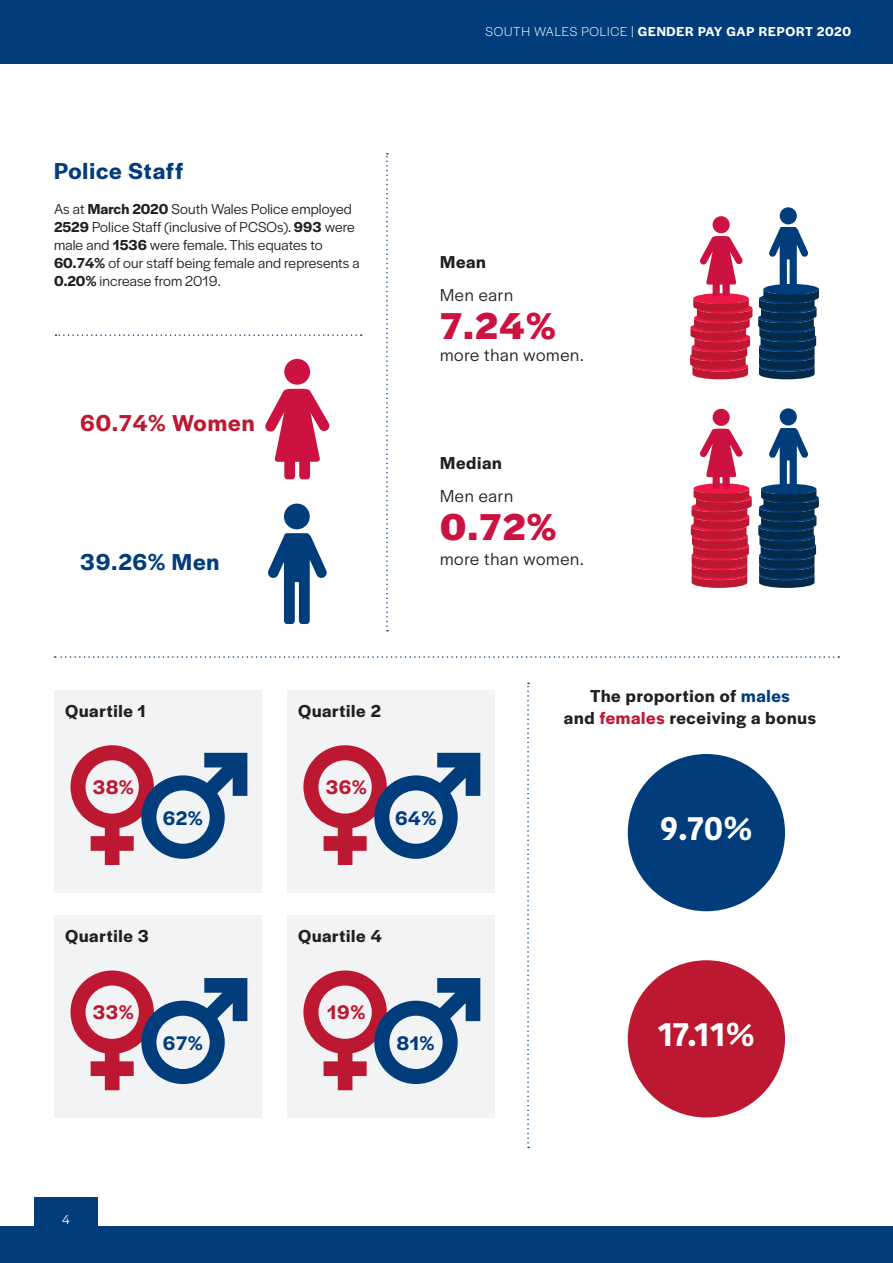
<style>
.page{position:relative;width:893px;height:1263px;background:#fff}
.page>*{position:absolute;margin:0;border:0;box-sizing:border-box;transform-origin:0 0}
.subtitle{font:700 39px "Halyard Display";color:#cc1240}
.t1{font:700 33px "Kohinoor Devanagari";color:#fff}
.t2{font:600 24px "Halyard Display";letter-spacing:.04em;color:#013c7b}
.t3{font:600 24px "Halyard Display";letter-spacing:.04em;color:#bd1832}
.t4{font:600 20.4px "Halyard Display";letter-spacing:.035em;color:#bd1832}
.t5{font:600 20.4px "Halyard Display";letter-spacing:.035em;color:#013c7b}
.subtitle-2{font:600 18px/21.6px "Halyard Display";letter-spacing:.04em;color:#231f20;text-align:center}
.subtitle-3{font:18px "Halyard Display";letter-spacing:.04em;color:#231f20}
.content{font:15px/18px "Halyard Display";letter-spacing:.01em;color:#231f20}
.t6{font:600 13.5px "Halyard Display";letter-spacing:.055em;color:#fff}
.t7{font:13.5px "Halyard Display";color:#fff}
.s1{font-weight:300}
.s2{font-weight:600}
.s3{color:#013c7b}
.s4{color:#bd1832}
</style>
<div class="page">
<div style="left:0;top:1226px;width:893px;height:37px;background:#013c7b"></div>
<div style="left:34px;top:1197px;width:64px;height:66px;background:#013c7b"></div>
<div style="left:0;top:0;width:893px;height:64px;background:#013c7b"></div>
<svg style="left:55px;top:656px;width:784px;height:2px"></svg>
<svg style="left:386px;top:153px;width:2px;height:478px"></svg>
<div style="left:284px;top:359px;width:26px;height:26px;background:#cc1240;border-radius:50%"></div>
<svg style="left:265px;top:389px;width:65px;height:90px"></svg>
<div style="left:284px;top:504px;width:26px;height:25px;background:#013c7b;border-radius:50%"></div>
<svg style="left:268px;top:533px;width:59px;height:91px"></svg>
<svg style="left:55px;top:334px;width:307px;height:2px"></svg>
<div style="left:54px;top:690px;width:208px;height:203px;background:#f2f3f4"></div>
<svg style="left:70px;top:745px;width:177px;height:120px"></svg>
<svg style="left:527px;top:683px;width:2px;height:465px"></svg>
<div style="left:628px;top:754px;width:157px;height:157px;background:#013c7b;border-radius:50%"></div>
<div style="left:628px;top:960px;width:157px;height:157px;background:#bd1832;border-radius:50%"></div>
<div style="left:780px;top:408px;width:17px;height:17px;background:#013c7b;border-radius:50%"></div>
<div style="left:287px;top:690px;width:208px;height:203px;background:#f2f3f4"></div>
<svg style="left:303px;top:745px;width:177px;height:120px"></svg>
<div style="left:54px;top:915px;width:208px;height:203px;background:#f2f3f4"></div>
<svg style="left:70px;top:970px;width:177px;height:120px"></svg>
<div style="left:287px;top:915px;width:208px;height:203px;background:#f2f3f4"></div>
<svg style="left:303px;top:970px;width:177px;height:120px"></svg>
<div style="left:713px;top:216px;width:17px;height:17px;background:#cc1240;border-radius:50%"></div>
<svg style="left:690px;top:236px;width:62px;height:143px"></svg>
<div style="left:780px;top:207px;width:17px;height:17px;background:#013c7b;border-radius:50%"></div>
<svg style="left:758px;top:227px;width:61px;height:152px"></svg>
<div style="left:713px;top:409px;width:17px;height:17px;background:#cc1240;border-radius:50%"></div>
<svg style="left:691px;top:429px;width:61px;height:159px"></svg>
<svg style="left:758px;top:428px;width:61px;height:160px"></svg>
<p class="t6" style="left:485px;top:22px;width:367px"><span class="s1">SOUTH WALES POLICE |</span> GENDER PAY GAP REPORT 2020</p>
<p class="t2" style="left:54px;top:154px;width:131px">Police Staff</p>
<p class="content" style="left:54px;top:199px;width:307px">As at <span class="s2">March 2020</span> South Wales Police employed <span class="s2">2529</span> Police Staff (inclusive of PCSOs). <span class="s2">993</span> were male and <span class="s2">1536</span> were female. This equates to <span class="s2">60.74%</span> of our staff being female and represents a <span class="s2">0.20%</span> increase from 2019.</p>
<p class="t3" style="left:80px;top:405px;width:176px">60.74% Women</p>
<p class="t2" style="left:80px;top:544px;width:141px">39.26% Men</p>
<p class="subtitle-2" style="left:440px;top:250px;width:47px">Mean</p>
<p class="subtitle-3" style="left:440px;top:283px;width:75px">Men earn</p>
<p class="subtitle" style="left:440px;top:298px;width:117px">7.24%</p>
<p class="subtitle-3" style="left:440px;top:342px;width:145px">more than women.</p>
<p class="subtitle-2" style="left:440px;top:451px;width:63px">Median</p>
<p class="subtitle-3" style="left:440px;top:484px;width:75px">Men earn</p>
<p class="subtitle" style="left:440px;top:499px;width:118px">0.72%</p>
<p class="subtitle-3" style="left:440px;top:546px;width:145px">more than women.</p>
<p class="subtitle-2" style="left:65px;top:699px;width:82px">Quartile 1</p>
<p class="subtitle-2" style="left:298px;top:699px;width:84px">Quartile 2</p>
<p class="subtitle-2" style="left:564px;top:684px;width:253px">The proportion of <span class="s3">males<br></span>and <span class="s4">females</span> receiving a bonus</p>
<p class="t4" style="left:93px;top:772px;width:42px">38%</p>
<p class="t4" style="left:326px;top:772px;width:42px">36%</p>
<p class="t5" style="left:163px;top:803px;width:41px">62%</p>
<p class="t5" style="left:395px;top:803px;width:43px">64%</p>
<p class="t1" style="left:660px;top:799px;width:94px">9.70%</p>
<p class="subtitle-2" style="left:65px;top:924px;width:85px">Quartile 3</p>
<p class="subtitle-2" style="left:298px;top:924px;width:85px">Quartile 4</p>
<p class="t4" style="left:93px;top:997px;width:42px">33%</p>
<p class="t4" style="left:327px;top:997px;width:40px">19%</p>
<p class="t5" style="left:163px;top:1028px;width:41px">67%</p>
<p class="t5" style="left:397px;top:1028px;width:39px">81%</p>
<p class="t1" style="left:658px;top:1005px;width:99px">17.11%</p>
<p class="t7" style="left:62px;top:1209px;width:9px">4</p>
</div>
